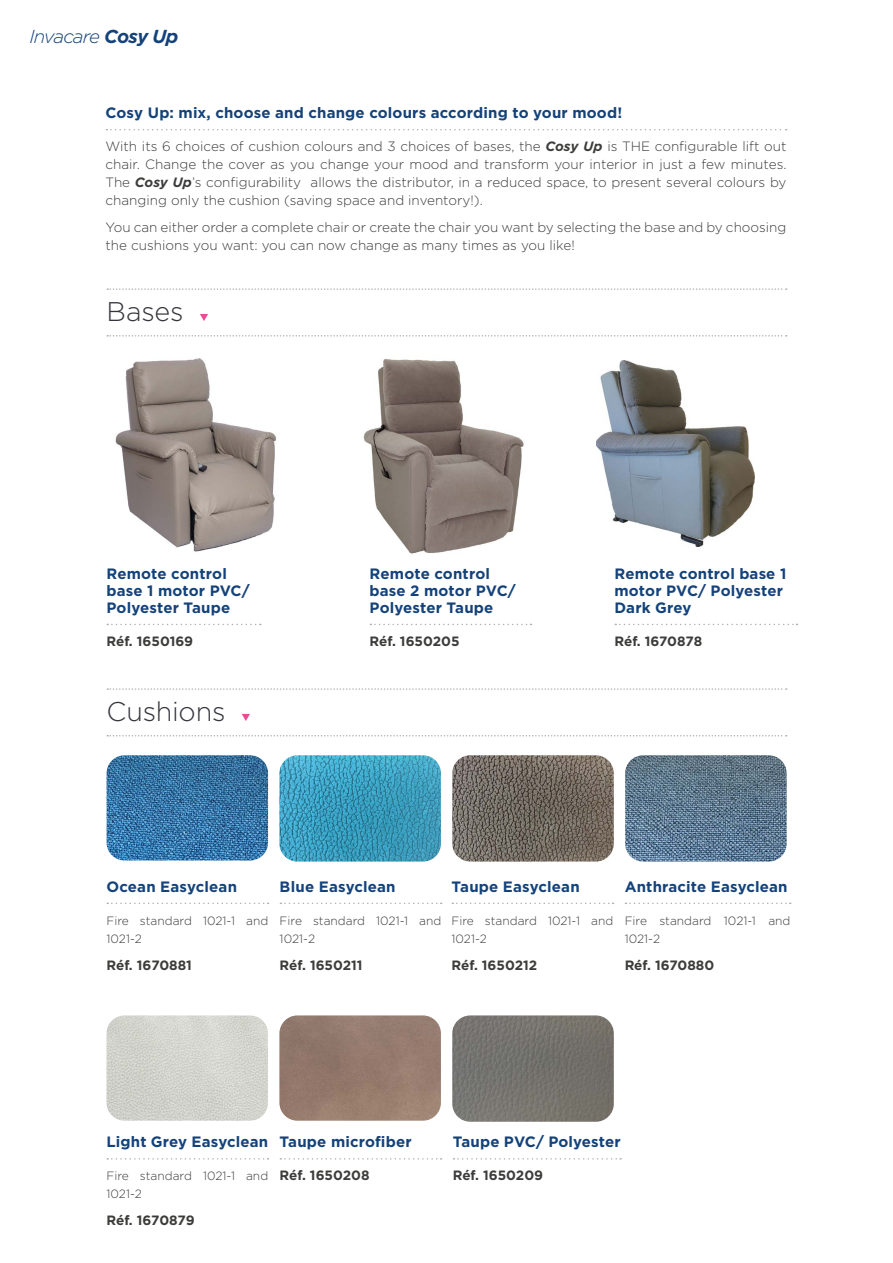
<style>
.page{position:relative;width:893px;height:1263px;background:#fff}
.page>*{position:absolute;margin:0;border:0;box-sizing:border-box;transform-origin:0 0}
.t1{font:300 27px "Gotham";letter-spacing:-.01em;color:#35353d}
.t2{font:italic 300 18.75px "Gotham";letter-spacing:-.05em;color:#14427a}
.t3{font:700 15px/17.2px "Gotham";letter-spacing:.01em;color:#14427a}
.t4{font:300 13.5px/18px "Gotham";color:#3c3c3b;text-align:justify}
.t5{font:700 13.5px "Gotham";color:#3c3c3b}
.t6{font:300 12px/18px "Gotham";color:#3c3c3b}
.s1{font-weight:700}
.s2{font-weight:700;font-style:italic}
</style>
<div class="page">
<img style="left:115px;top:358px;width:162px;height:194px">
<img style="left:363px;top:358px;width:161px;height:196px">
<svg style="left:107px;top:624px;width:154px;height:1px"></svg>
<svg style="left:370px;top:624px;width:161px;height:1px"></svg>
<img style="left:279px;top:755px;width:162px;height:106px">
<img style="left:107px;top:755px;width:161px;height:105px">
<img style="left:452px;top:755px;width:162px;height:106px">
<img style="left:625px;top:755px;width:162px;height:106px">
<svg style="left:107px;top:902px;width:162px;height:2px"></svg>
<svg style="left:280px;top:902px;width:162px;height:2px"></svg>
<svg style="left:452px;top:902px;width:162px;height:2px"></svg>
<svg style="left:625px;top:902px;width:166px;height:2px"></svg>
<img style="left:106px;top:1015px;width:162px;height:106px">
<svg style="left:107px;top:1158px;width:161px;height:1px"></svg>
<img style="left:596px;top:360px;width:158px;height:187px">
<svg style="left:615px;top:624px;width:182px;height:1px"></svg>
<img style="left:452px;top:1015px;width:162px;height:107px">
<img style="left:279px;top:1015px;width:162px;height:106px">
<svg style="left:280px;top:1158px;width:162px;height:1px"></svg>
<svg style="left:453px;top:1158px;width:168px;height:1px"></svg>
<svg style="left:106px;top:129px;width:681px;height:1px"></svg>
<svg style="left:107px;top:288px;width:680px;height:2px"></svg>
<svg style="left:107px;top:335px;width:680px;height:2px"></svg>
<svg style="left:200px;top:314px;width:8px;height:7px"></svg>
<svg style="left:107px;top:688px;width:680px;height:2px"></svg>
<svg style="left:107px;top:735px;width:680px;height:1px"></svg>
<svg style="left:242px;top:714px;width:8px;height:7px"></svg>
<h2 class="t2" style="left:29px;top:24px;width:151px">Invacare <span class="s1">Cosy Up</span></h2>
<p class="t3" style="left:106px;top:104px;width:518px">Cosy Up: mix, choose and change colours according to your mood!</p>
<p class="t4" style="left:106px;top:137px;width:682px">With its 6 choices of cushion colours and 3 choices of bases, the <span class="s2">Cosy Up</span> is THE configurable lift out chair. Change the cover as you change your mood and transform your interior in just a few minutes.<br>The <span class="s2">Cosy Up</span>’s configurability allows the distributor, in a reduced space, to present several colours by changing only the cushion (saving space and inventory!).</p>
<p class="t4" style="left:106px;top:218px;width:682px">You can either order a complete chair or create the chair you want by selecting the base and by choosing the cushions you want: you can now change as many times as you like!</p>
<h1 class="t1" style="left:107px;top:297px;width:79px">Bases</h1>
<p class="t3" style="left:107px;top:564px;width:145px">Remote control base 1 motor PVC/<br>Polyester Taupe</p>
<p class="t5" style="left:107px;top:632px;width:88px">Réf. 1650169</p>
<h1 class="t1" style="left:107px;top:697px;width:120px">Cushions</h1>
<p class="t3" style="left:370px;top:564px;width:148px">Remote control base 2 motor PVC/<br>Polyester Taupe</p>
<p class="t5" style="left:370px;top:632px;width:91px">Réf. 1650205</p>
<p class="t3" style="left:614px;top:564px;width:173px">Remote control base 1 motor PVC/ Polyester<br>Dark Grey</p>
<p class="t5" style="left:614px;top:632px;width:89px">Réf. 1670878</p>
<p class="t3" style="left:107px;top:878px;width:132px">Ocean Easyclean</p>
<p class="t6" style="left:107px;top:912px;width:163px">Fire standard 1021-1 and<br>1021-2</p>
<p class="t5" style="left:107px;top:956px;width:87px">Réf. 1670881</p>
<p class="t3" style="left:280px;top:878px;width:117px">Blue Easyclean</p>
<p class="t6" style="left:280px;top:912px;width:163px">Fire standard 1021-1 and<br>1021-2</p>
<p class="t5" style="left:280px;top:956px;width:85px">Réf. 1650211</p>
<p class="t3" style="left:452px;top:878px;width:130px">Taupe Easyclean</p>
<p class="t6" style="left:452px;top:912px;width:163px">Fire standard 1021-1 and<br>1021-2</p>
<p class="t5" style="left:452px;top:956px;width:87px">Réf. 1650212</p>
<p class="t3" style="left:625px;top:878px;width:164px">Anthracite Easyclean</p>
<p class="t6" style="left:625px;top:912px;width:167px">Fire standard 1021-1 and<br>1021-2</p>
<p class="t5" style="left:625px;top:956px;width:91px">Réf. 1670880</p>
<p class="t3" style="left:106px;top:1133px;width:163px">Light Grey Easyclean</p>
<p class="t6" style="left:106px;top:1167px;width:163px">Fire standard 1021-1 and<br>1021-2</p>
<p class="t5" style="left:106px;top:1211px;width:90px">Réf. 1670879</p>
<p class="t3" style="left:280px;top:1133px;width:134px">Taupe microfiber</p>
<p class="t5" style="left:280px;top:1166px;width:91px">Réf. 1650208</p>
<p class="t3" style="left:453px;top:1133px;width:170px">Taupe PVC/ Polyester</p>
<p class="t5" style="left:453px;top:1166px;width:92px">Réf. 1650209</p>
</div>
